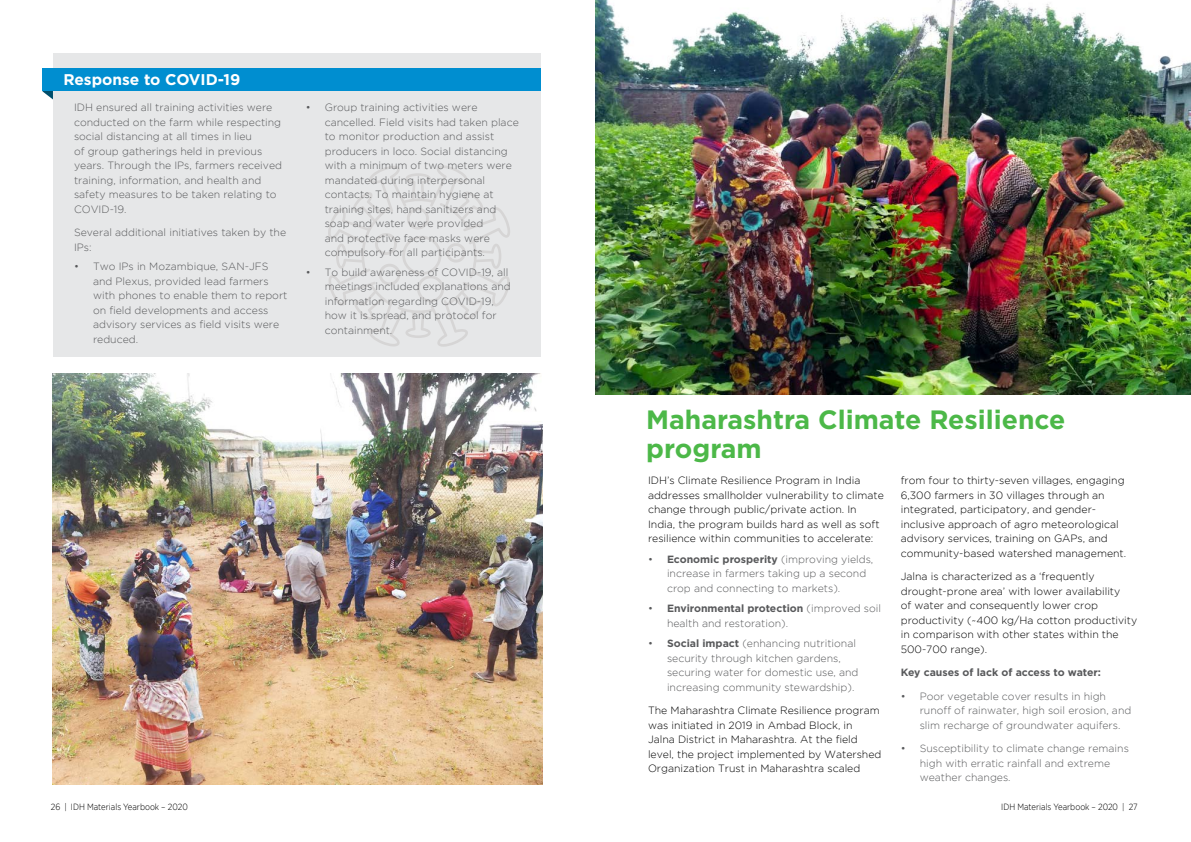
<style>
.page{position:relative;width:1191px;height:842px;background:#fff}
.page>*{position:absolute;margin:0;border:0;box-sizing:border-box;transform-origin:0 0}
.t1{font:700 26.5px/29px "Gotham";color:#4cb848}
.t2{font:700 15.5px "Gotham";color:#fff}
.t3{font:300 10.5px/14.5px "Gotham";color:#58595b}
.t4{font:300 10.5px/14.5px "Gotham";color:#000}
.t5{font:700 10.5px "Gotham";color:#58595b}
.t6{font:300 9px "Gotham Narrow";color:#000}
.s1{font-weight:700}
</style>
<div class="page">
<div style="left:53px;top:53px;width:488px;height:304px;background:#e6e7e8"></div>
<svg style="left:43px;top:91px;width:10px;height:8px"></svg>
<svg style="left:328px;top:165px;width:182px;height:182px"></svg>
<div style="left:43px;top:68px;width:498px;height:23px;background:#008ed0"></div>
<img style="left:53px;top:373px;width:489px;height:411px">
<img style="left:595px;top:0;width:596px;height:394px">
<h2 class="t2" style="left:63px;top:69px;width:179px">Response to COVID-19</h2>
<p class="t3" style="left:74px;top:100px;width:209px">IDH ensured all training activities were conducted on the farm while respecting social distancing at all times in lieu<br>of group gatherings held in previous years. Through the IPs, farmers received training, information, and health and safety measures to be taken relating to COVID-19.</p>
<p class="t3" style="left:74px;top:225px;width:214px">Several additional initiatives taken by the<br>IPs:</p>
<p class="t3" style="left:93px;top:259px;width:196px;text-indent:-19px">• Two IPs in Mozambique, SAN-JFS and Plexus, provided lead farmers with phones to enable them to report on field developments and access advisory services as field visits were reduced.</p>
<p class="t3" style="left:325px;top:100px;width:195px;text-indent:-19px">• Group training activities were cancelled. Field visits had taken place to monitor production and assist producers in loco. Social distancing with a minimum of two meters were mandated during interpersonal contacts. To maintain hygiene at training sites, hand sanitizers and soap and water were provided<br>and protective face masks were compulsory for all participants.</p>
<p class="t3" style="left:325px;top:265px;width:187px;text-indent:-19px">• To build awareness of COVID-19, all meetings included explanations and information regarding COVID-19, how it is spread, and protocol for containment.</p>
<h1 class="t1" style="left:646px;top:405px;width:421px">Maharashtra Climate Resilience program</h1>
<p class="t4" style="left:648px;top:473px;width:237px">IDH’s Climate Resilience Program in India addresses smallholder vulnerability to climate change through public/private action. In India, the program builds hard as well as soft resilience within communities to accelerate:</p>
<p class="t3" style="left:667px;top:552px;width:208px;text-indent:-19px">• <span class="s1">Economic prosperity</span> (improving yields, increase in farmers taking up a second crop and connecting to markets).</p>
<p class="t3" style="left:667px;top:601px;width:215px;text-indent:-19px">• <span class="s1">Environmental protection</span> (improved soil health and restoration).</p>
<p class="t3" style="left:667px;top:636px;width:193px;text-indent:-19px">• <span class="s1">Social impact</span> (enhancing nutritional security through kitchen gardens, securing water for domestic use, and increasing community stewardship).</p>
<p class="t4" style="left:648px;top:703px;width:235px">The Maharashtra Climate Resilience program was initiated in 2019 in Ambad Block, in Jalna District in Maharashtra. At the field level, the project implemented by Watershed Organization Trust in Maharashtra scaled</p>
<p class="t4" style="left:900px;top:473px;width:227px">from four to thirty-seven villages, engaging 6,300 farmers in 30 villages through an integrated, participatory, and gender&shy;inclusive approach of agro meteorological advisory services, training on GAPs, and community-based watershed management.</p>
<p class="t4" style="left:900px;top:569px;width:238px">Jalna is characterized as a ‘frequently drought-prone area’ with lower availability<br>of water and consequently lower crop productivity (~400 kg/Ha cotton productivity in comparison with other states within the 500-700 range).</p>
<p class="t5" style="left:900px;top:666px;width:202px">Key causes of lack of access to water:</p>
<p class="t3" style="left:919px;top:689px;width:213px;text-indent:-19px">• Poor vegetable cover results in high runoff of rainwater, high soil erosion, and slim recharge of groundwater aquifers.</p>
<p class="t3" style="left:919px;top:741px;width:211px;text-indent:-19px">• Susceptibility to climate change remains high with erratic rainfall and extreme weather changes.</p>
<p class="t6" style="left:51px;top:801px;width:138px">26 | IDH Materials Yearbook – 2020</p>
<p class="t6" style="left:1001px;top:801px;width:138px">IDH Materials Yearbook – 2020 | 27</p>
</div>
